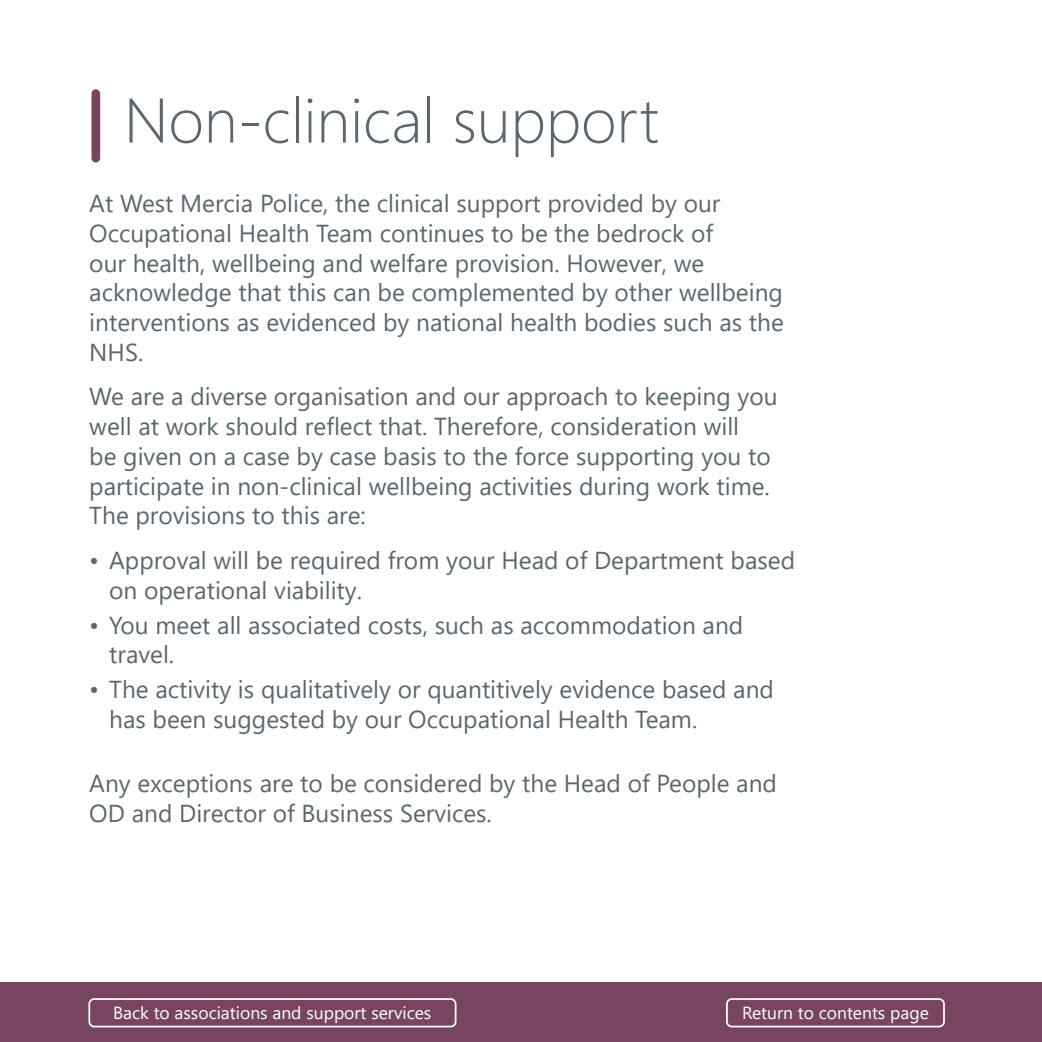
<style>
.page{position:relative;width:1042px;height:1042px;background:#fff}
.page>*{position:absolute;margin:0;border:0;box-sizing:border-box;transform-origin:0 0}
.t1{font:300 63px "Segoe UI";color:#5b676f}
.t2{font:24.5px/29.8px "Segoe UI";color:#5b676f}
.t3{font:17.5px "Segoe UI";color:#fff}
</style>
<div class="page">
<div style="left:91px;top:89px;width:9px;height:73px;background:#79445d;border-radius:4px"></div>
<div style="left:0;top:982px;width:1042px;height:60px;background:#79445d"></div>
<div style="left:88px;top:998px;width:368px;height:29px;border:2px solid #fff;border-radius:5px"></div>
<div style="left:726px;top:998px;width:219px;height:29px;border:2px solid #fff;border-radius:5px"></div>
<h1 class="t1" style="left:124px;top:61px;width:536px">Non-clinical support</h1>
<p class="t2" style="left:89px;top:186px;width:696px">At West Mercia Police, the clinical support provided by our Occupational Health Team continues to be the bedrock of<br>our health, wellbeing and welfare provision. However, we acknowledge that this can be complemented by other wellbeing interventions as evidenced by national health bodies such as the NHS.</p>
<p class="t2" style="left:89px;top:380px;width:690px">We are a diverse organisation and our approach to keeping you well at work should reflect that. Therefore, consideration will<br>be given on a case by case basis to the force supporting you to participate in non-clinical wellbeing activities during work time.<br>The provisions to this are:</p>
<p class="t2" style="left:109px;top:543px;width:687px;text-indent:-20px">• Approval will be required from your Head of Department based on operational viability.</p>
<p class="t2" style="left:109px;top:608px;width:636px;text-indent:-20px">• You meet all associated costs, such as accommodation and travel.</p>
<p class="t2" style="left:109px;top:672px;width:666px;text-indent:-20px">• The activity is qualitatively or quantitively evidence based and has been suggested by our Occupational Health Team.</p>
<p class="t2" style="left:89px;top:766px;width:689px">Any exceptions are to be considered by the Head of People and<br>OD and Director of Business Services.</p>
<p class="t3" style="left:113px;top:996px;width:320px">Back to associations and support services</p>
<p class="t3" style="left:742px;top:996px;width:188px">Return to contents page</p>
</div>
